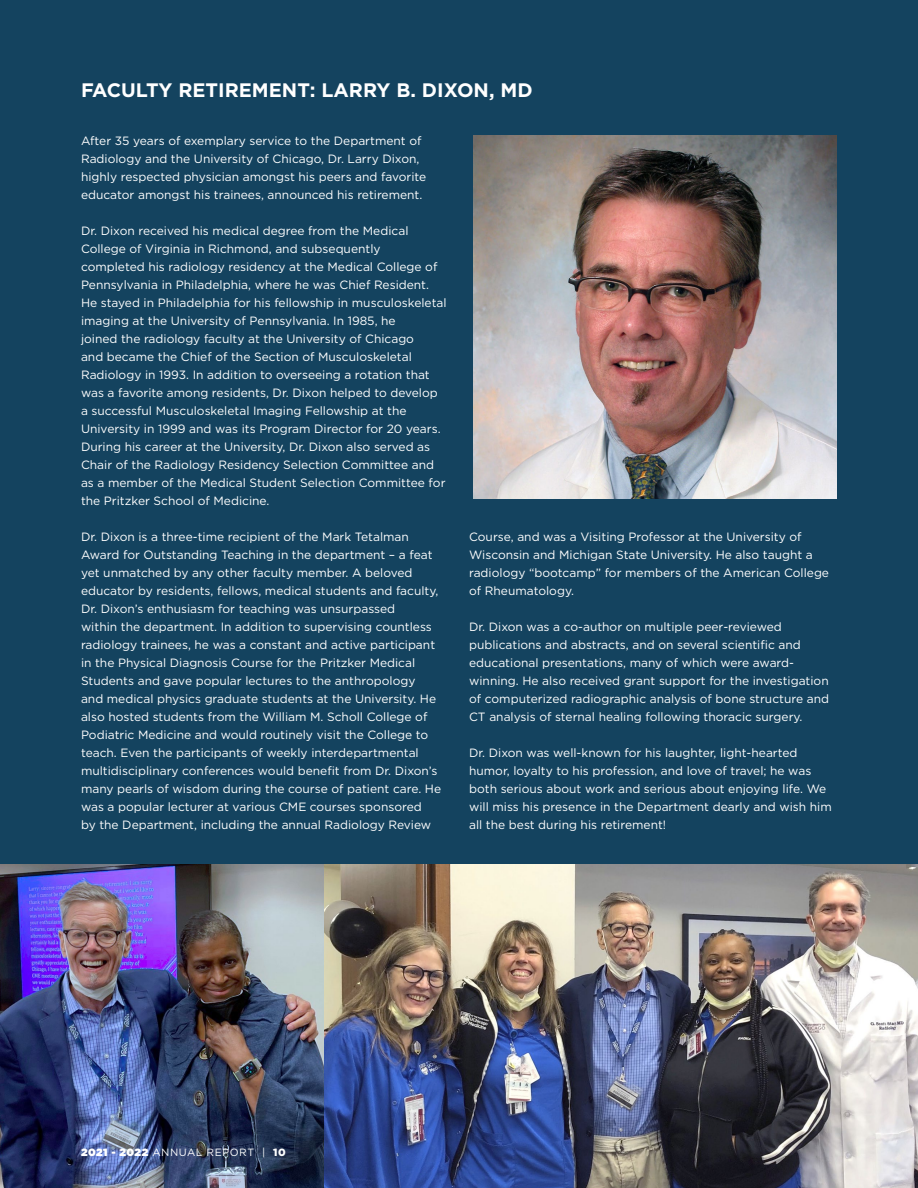
<style>
.page{position:relative;width:918px;height:1188px;background:#14435f}
.page>*{position:absolute;margin:0;border:0;box-sizing:border-box;transform-origin:0 0}
.t1{font:700 19.5px "Gotham";color:#fff}
.t2{font:12px/18px "Gotham";color:#fff}
.t3{font:10.5px "Gotham";letter-spacing:.05em;color:#fff}
.s1{font-weight:900}
</style>
<div class="page">
<img style="left:0;top:864px;width:918px;height:324px">
<img style="left:473px;top:135px;width:364px;height:364px">
<h1 class="t1" style="left:81px;top:77px;width:453px">FACULTY RETIREMENT: LARRY B. DIXON, MD</h1>
<p class="t2" style="left:81px;top:131px;width:347px">After 35 years of exemplary service to the Department of Radiology and the University of Chicago, Dr. Larry Dixon, highly respected physician amongst his peers and favorite educator amongst his trainees, announced his retirement.</p>
<p class="t2" style="left:81px;top:221px;width:367px">Dr. Dixon received his medical degree from the Medical College of Virginia in Richmond, and subsequently completed his radiology residency at the Medical College of Pennsylvania in Philadelphia, where he was Chief Resident.<br>He stayed in Philadelphia for his fellowship in musculoskeletal imaging at the University of Pennsylvania. In 1985, he<br>joined the radiology faculty at the University of Chicago<br>and became the Chief of the Section of Musculoskeletal Radiology in 1993. In addition to overseeing a rotation that was a favorite among residents, Dr. Dixon helped to develop a successful Musculoskeletal Imaging Fellowship at the University in 1999 and was its Program Director for 20 years.<br>During his career at the University, Dr. Dixon also served as Chair of the Radiology Residency Selection Committee and as a member of the Medical Student Selection Committee for the Pritzker School of Medicine.</p>
<p class="t2" style="left:81px;top:527px;width:362px">Dr. Dixon is a three-time recipient of the Mark Tetalman Award for Outstanding Teaching in the department – a feat yet unmatched by any other faculty member. A beloved educator by residents, fellows, medical students and faculty, Dr. Dixon’s enthusiasm for teaching was unsurpassed<br>within the department. In addition to supervising countless radiology trainees, he was a constant and active participant in the Physical Diagnosis Course for the Pritzker Medical Students and gave popular lectures to the anthropology<br>and medical physics graduate students at the University. He also hosted students from the William M. Scholl College of Podiatric Medicine and would routinely visit the College to teach. Even the participants of weekly interdepartmental multidisciplinary conferences would benefit from Dr. Dixon’s many pearls of wisdom during the course of patient care. He was a popular lecturer at various CME courses sponsored<br>by the Department, including the annual Radiology Review</p>
<p class="t2" style="left:469px;top:527px;width:361px">Course, and was a Visiting Professor at the University of Wisconsin and Michigan State University. He also taught a radiology “bootcamp” for members of the American College of Rheumatology.</p>
<p class="t2" style="left:469px;top:617px;width:361px">Dr. Dixon was a co-author on multiple peer-reviewed publications and abstracts, and on several scientific and educational presentations, many of which were award&shy;winning. He also received grant support for the investigation of computerized radiographic analysis of bone structure and CT analysis of sternal healing following thoracic surgery.</p>
<p class="t2" style="left:469px;top:743px;width:364px">Dr. Dixon was well-known for his laughter, light-hearted humor, loyalty to his profession, and love of travel; he was both serious about work and serious about enjoying life. We will miss his presence in the Department dearly and wish him all the best during his retirement!</p>
<p class="t3" style="left:81px;top:1145px;width:206px"><span class="s1">2021 - 2022</span> ANNUAL REPORT | <span class="s1">10</span></p>
</div>
